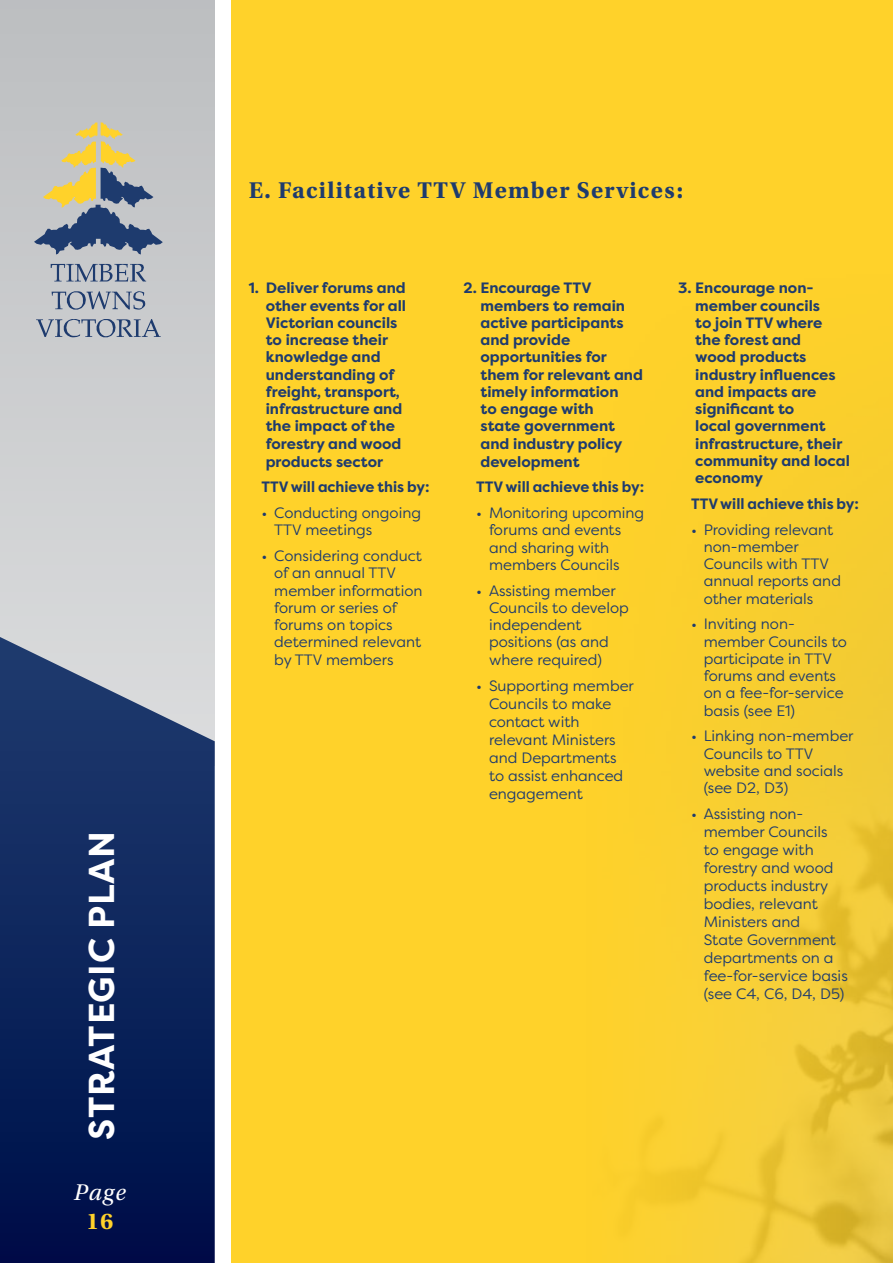
<style>
.page{position:relative;width:893px;height:1263px;background:#fff}
.page>*{position:absolute;margin:0;border:0;box-sizing:border-box;transform-origin:0 0}
.t1{font:700 36px "Filson Pro";letter-spacing:.02em;color:#fff}
.t2{font:700 24px "Utopia Std";letter-spacing:.05em;color:#1e3b6e}
.t3{font:italic 24px "Utopia Std";color:#fff}
.t4{font:700 24px "Utopia Std";color:#ffd22a}
.t5{font:15px/17.2px "Filson Pro";color:#1e3b6e}
.t6{font:700 15px/17.4px "Filson Pro";color:#1e3b6e}
</style>
<div class="page">
<div style="left:0;top:0;width:215px;height:765px;background:linear-gradient(to right,#cbccce,#caccce)"></div>
<svg style="left:0;top:637px;width:215px;height:626px;background:#1d3265"></svg>
<svg style="left:51px;top:264px;width:95px;height:18px;background:#949dae"></svg>
<svg style="left:52px;top:291px;width:93px;height:19px;background:#9ca5b3"></svg>
<svg style="left:36px;top:319px;width:125px;height:18px;background:#9ca5b4"></svg>
<svg style="left:34px;top:122px;width:129px;height:132px;background:#a5a79e"></svg>
<div style="left:232px;top:0;width:661px;height:1263px;background:#ffd22a"></div>
<img style="left:649px;top:564px;width:244px;height:699px">
<h1 class="t1" style="left:79px;top:1140px;width:311px;rotate:-90deg">STRATEGIC PLAN</h1>
<h2 class="t3" style="left:74px;top:1179px;width:54px">Page</h2>
<h2 class="t4" style="left:87px;top:1207px;width:28px">16</h2>
<h2 class="t2" style="left:249px;top:176px;width:436px">E. Facilitative TTV Member Services:</h2>
<p class="t6" style="left:266px;top:280px;width:142px;text-indent:-17px">1. Deliver forums and other events for all<br>Victorian councils to increase their knowledge and understanding of freight, transport, infrastructure and the impact of the forestry and wood products sector</p>
<p class="t6" style="left:261px;top:479px;width:169px">TTV will achieve this by:</p>
<p class="t5" style="left:274px;top:504px;width:148px;text-indent:-13px">• Conducting ongoing<br>TTV meetings</p>
<p class="t5" style="left:274px;top:547px;width:150px;text-indent:-13px">• Considering conduct of an annual TTV member information forum or series of forums on topics determined relevant by TTV members</p>
<p class="t6" style="left:480px;top:280px;width:164px;text-indent:-17px">2. Encourage TTV members to remain active participants and provide opportunities for them for relevant and timely information<br>to engage with<br>state government and industry policy development</p>
<p class="t6" style="left:476px;top:479px;width:169px">TTV will achieve this by:</p>
<p class="t5" style="left:489px;top:504px;width:157px;text-indent:-13px">• Monitoring upcoming forums and events and sharing with members Councils</p>
<p class="t5" style="left:489px;top:581px;width:141px;text-indent:-13px">• Assisting member<br>Councils to develop independent positions (as and where required)</p>
<p class="t5" style="left:489px;top:676px;width:146px;line-height:18px;text-indent:-13px">• Supporting member<br>Councils to make contact with relevant Ministers and Departments to assist enhanced engagement</p>
<p class="t6" style="left:695px;top:280px;width:156px;text-indent:-17px">3. Encourage non&shy;member councils<br>to join TTV where the forest and<br>wood products industry influences and impacts are significant to<br>local government infrastructure, their community and local economy</p>
<p class="t6" style="left:691px;top:495px;width:169px">TTV will achieve this by:</p>
<p class="t5" style="left:704px;top:520px;width:139px;text-indent:-13px">• Providing relevant non-member<br>Councils with TTV annual reports and other materials</p>
<p class="t5" style="left:704px;top:615px;width:145px;text-indent:-13px">• Inviting non&shy;member Councils to participate in TTV forums and events on a fee-for-service basis (see E1)</p>
<p class="t5" style="left:704px;top:727px;width:151px;text-indent:-13px">• Linking non-member<br>Councils to TTV website and socials (see D2, D3)</p>
<p class="t5" style="left:704px;top:804px;width:146px;line-height:18px;text-indent:-13px">• Assisting non&shy;member Councils<br>to engage with forestry and wood products industry bodies, relevant<br>Ministers and<br>State Government departments on a fee-for-service basis (see C4, C6, D4, D5)</p>
</div>
